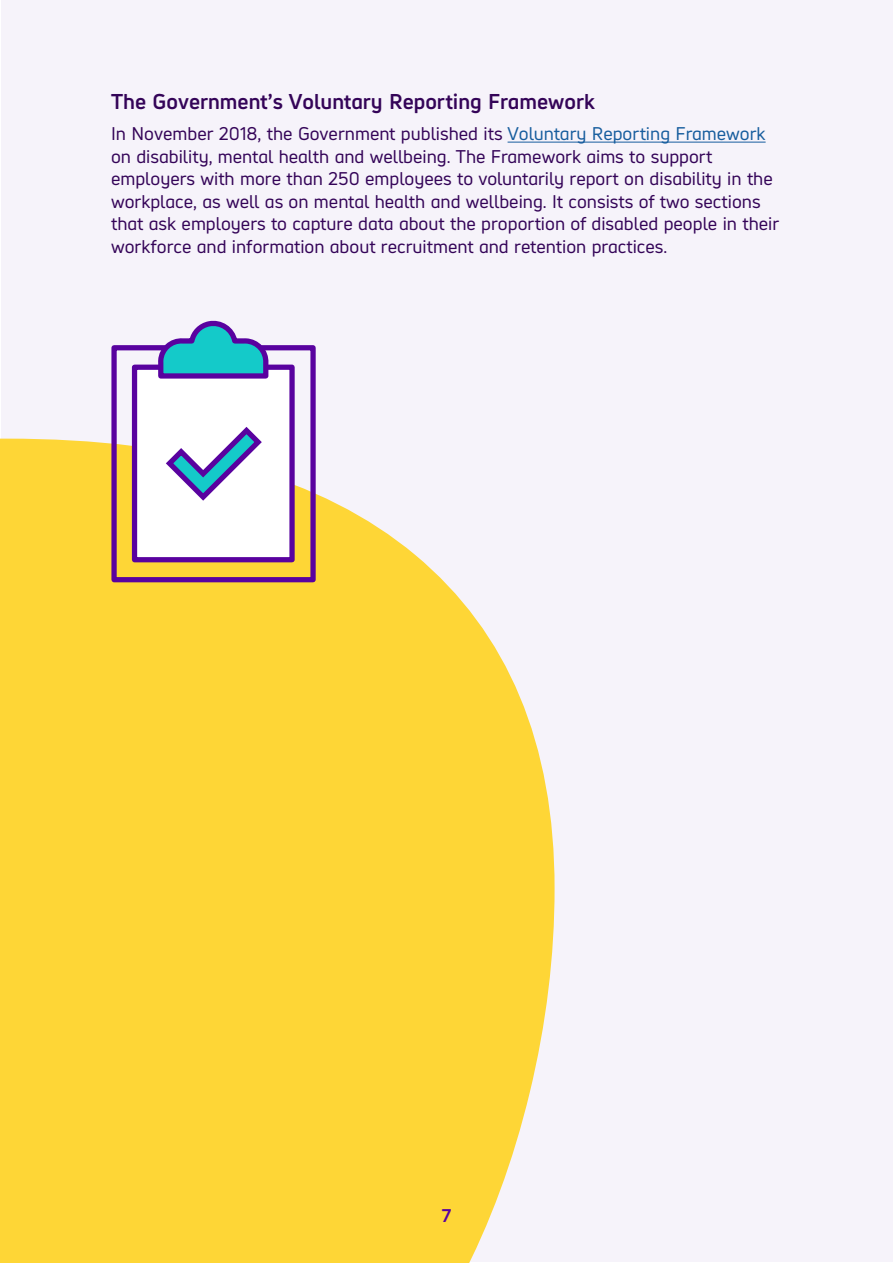
<style>
.page{position:relative;width:893px;height:1263px;background:#fff}
.page>*{position:absolute;margin:0;border:0;box-sizing:border-box;transform-origin:0 0}
.t1{font:700 21px "Hargreaves";color:#340458}
.t2{font:18px/22.5px "Hargreaves";color:#340458}
.t3{font:700 18px "Hargreaves";color:#59039e}
.s1{color:#175d9e}
</style>
<div class="page">
<div style="left:1px;top:1px;width:891px;height:1261px;background:#f6f3fa"></div>
<svg style="left:0;top:439px;width:555px;height:824px;fill:#fed636"></svg>
<hr style="left:508px;top:142px;width:258px;height:1px;background:#175d9e">
<svg style="left:109px;top:345px;width:209px;height:240px"></svg>
<svg style="left:129px;top:321px;width:168px;height:244px"></svg>
<p class="t1" style="left:111px;top:88px;width:485px">The Government’s Voluntary Reporting Framework</p>
<p class="t2" style="left:111px;top:122px;width:670px">In November 2018, the Government published its <span class="s1">Voluntary Reporting Framework </span>on disability, mental health and wellbeing. The Framework aims to support employers with more than 250 employees to voluntarily report on disability in the workplace, as well as on mental health and wellbeing. It consists of two sections that ask employers to capture data about the proportion of disabled people in their workforce and information about recruitment and retention practices.</p>
<p class="t3" style="left:442px;top:1204px;width:11px">7</p>
</div>
